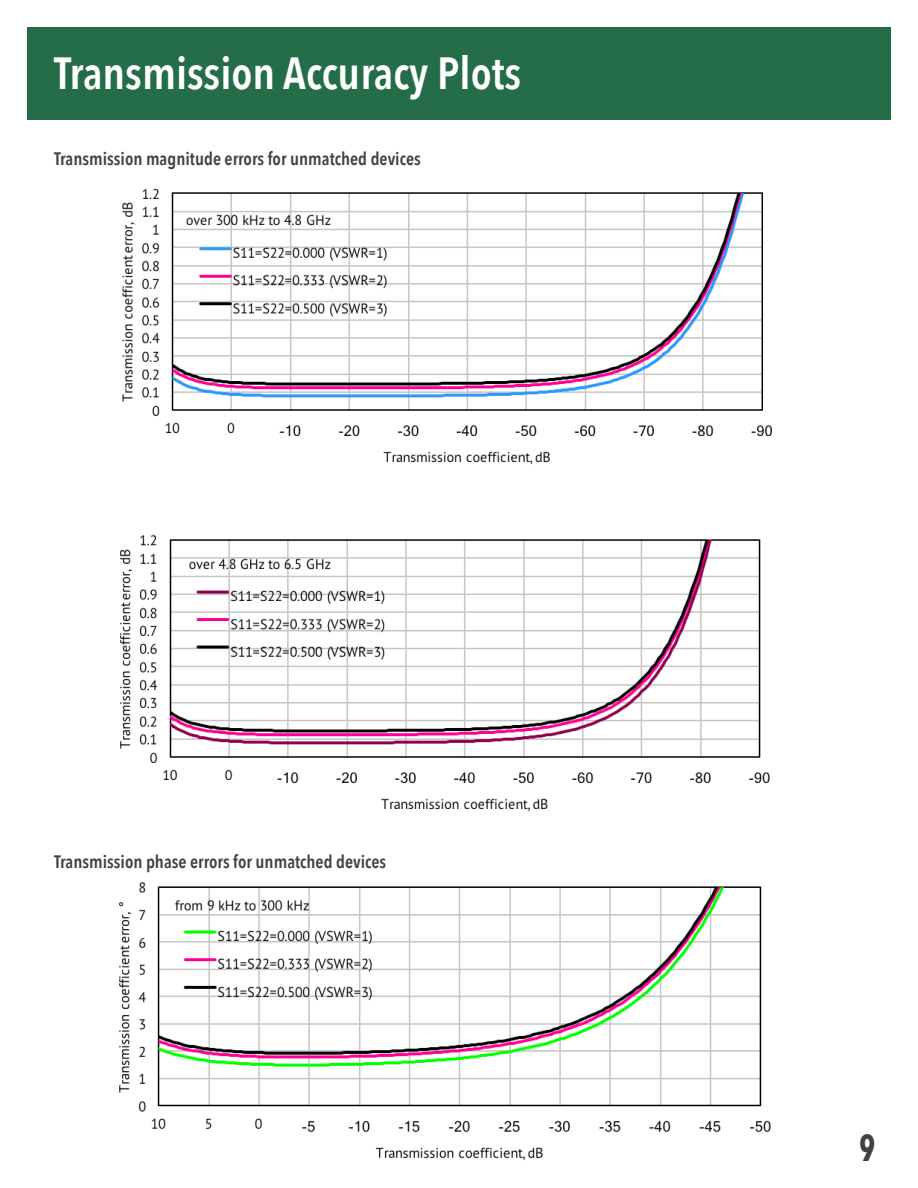
<style>
.page{position:relative;width:918px;height:1188px;background:#fff}
.page>*{position:absolute;margin:0;border:0;box-sizing:border-box;transform-origin:0 0}
.t1{font:600 45px "Avenir Next Condensed";color:#fff}
.t2{font:700 37.5px "Avenir Next Condensed";color:#414141;scale:.8 1}
.t3{font:600 18px "Avenir Next Condensed";color:#414141}
</style>
<div class="page">
<img style="left:122px;top:188px;width:650px;height:277px">
<img style="left:120px;top:534px;width:650px;height:278px">
<img style="left:119px;top:882px;width:652px;height:278px">
<div style="left:27px;top:27px;width:864px;height:93px;background:#256c48"></div>
<p class="t1" style="left:54px;top:35px;width:469px">Transmission Accuracy Plots</p>
<p class="t3" style="left:54px;top:143px;width:368px">Transmission magnitude errors for unmatched devices</p>
<p class="t3" style="left:54px;top:847px;width:334px">Transmission phase errors for unmatched devices</p>
<p class="t2" style="left:859px;top:1125px;width:21px">9</p>
</div>
